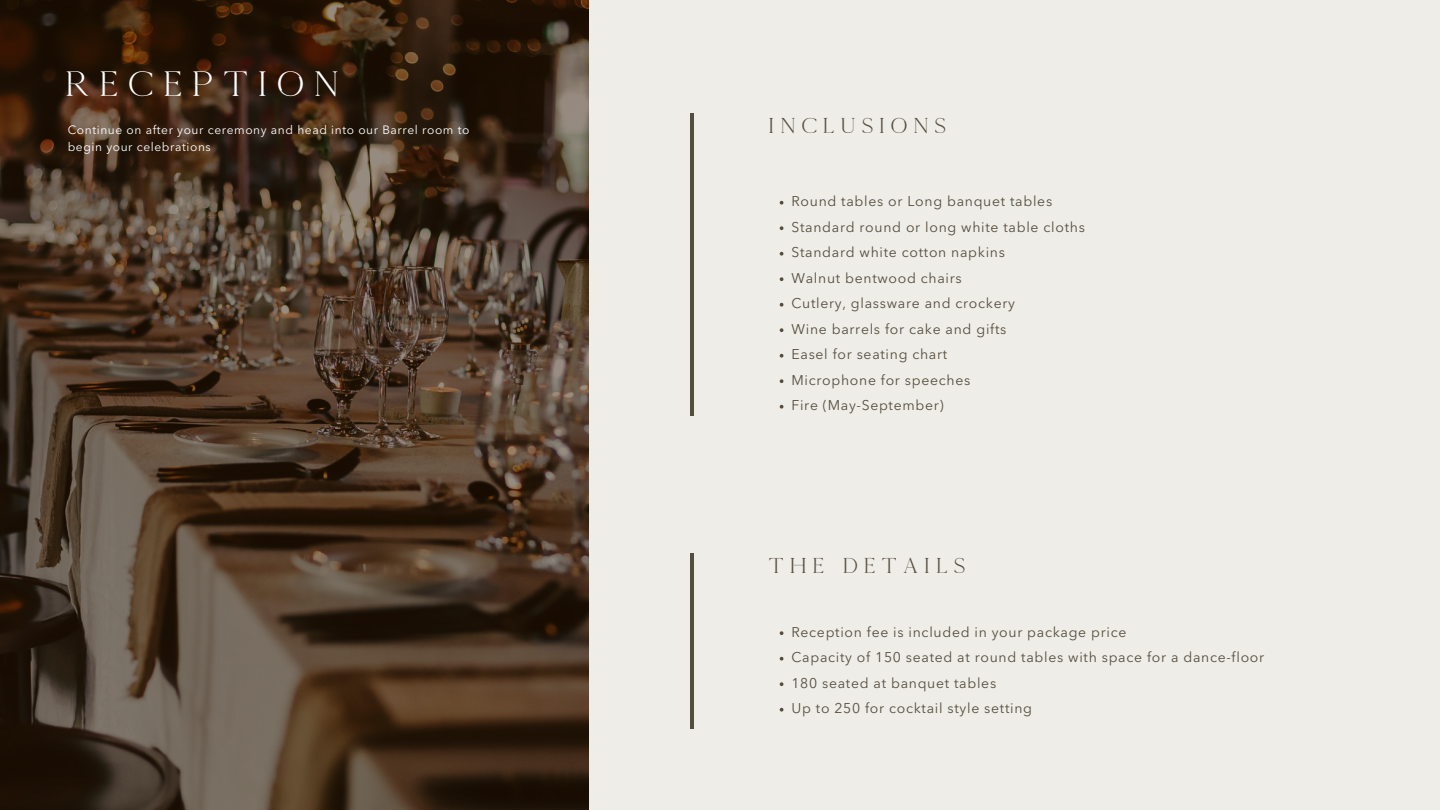
<style>
.page{position:relative;width:1440px;height:810px;background:#eeede7}
.page>*{position:absolute;margin:0;border:0;box-sizing:border-box;transform-origin:0 0}
.t1{font:36px "Kinfolk";letter-spacing:.2em;color:#fff}
.t2{font:22px "Kinfolk";letter-spacing:.2em;color:#554d3f}
.t3{font:14px "Avenir Next LT Pro";letter-spacing:.05em;color:#554d3f}
.t4{font:12px "Avenir Next LT Pro";letter-spacing:.05em;color:#fff}
</style>
<div class="page">
<hr style="left:690px;top:113px;width:4px;height:302px;background:#554d3f">
<img style="left:0;top:0;width:589px;height:810px">
<svg style="left:780px;top:201px;width:3px;height:4px"></svg>
<svg style="left:780px;top:226px;width:3px;height:4px"></svg>
<svg style="left:780px;top:252px;width:3px;height:4px"></svg>
<svg style="left:780px;top:277px;width:3px;height:4px"></svg>
<svg style="left:780px;top:303px;width:3px;height:4px"></svg>
<svg style="left:780px;top:328px;width:3px;height:4px"></svg>
<svg style="left:780px;top:354px;width:3px;height:4px"></svg>
<svg style="left:780px;top:379px;width:3px;height:4px"></svg>
<svg style="left:780px;top:405px;width:3px;height:4px"></svg>
<svg style="left:780px;top:631px;width:3px;height:4px"></svg>
<svg style="left:780px;top:657px;width:3px;height:4px"></svg>
<svg style="left:780px;top:682px;width:3px;height:4px"></svg>
<svg style="left:780px;top:708px;width:3px;height:4px"></svg>
<hr style="left:690px;top:553px;width:4px;height:176px;background:#554d3f">
<p class="t1" style="left:64px;top:62px;width:278px">RECEPTION</p>
<p class="t4" style="left:68px;top:125px;width:403px">Continue on after your ceremony and head into our Barrel room to</p>
<p class="t4" style="left:68px;top:142px;width:145px">begin your celebrations</p>
<p class="t2" style="left:768px;top:113px;width:181px">INCLUSIONS</p>
<p class="t3" style="left:792px;top:196px;width:262px">Round tables or Long banquet tables</p>
<p class="t3" style="left:792px;top:221px;width:295px">Standard round or long white table cloths</p>
<p class="t3" style="left:792px;top:247px;width:215px">Standard white cotton napkins</p>
<p class="t3" style="left:792px;top:272px;width:172px">Walnut bentwood chairs</p>
<p class="t3" style="left:792px;top:298px;width:225px">Cutlery, glassware and crockery</p>
<p class="t3" style="left:792px;top:323px;width:216px">Wine barrels for cake and gifts</p>
<p class="t3" style="left:792px;top:349px;width:157px">Easel for seating chart</p>
<p class="t3" style="left:792px;top:374px;width:180px">Microphone for speeches</p>
<p class="t3" style="left:792px;top:400px;width:154px">Fire (May-September)</p>
<p class="t2" style="left:768px;top:553px;width:200px">THE DETAILS</p>
<p class="t3" style="left:792px;top:626px;width:336px">Reception fee is included in your package price</p>
<p class="t3" style="left:792px;top:651px;width:474px">Capacity of 150 seated at round tables with space for a dance-floor</p>
<p class="t3" style="left:792px;top:677px;width:206px">180 seated at banquet tables</p>
<p class="t3" style="left:792px;top:702px;width:242px">Up to 250 for cocktail style setting</p>
</div>
